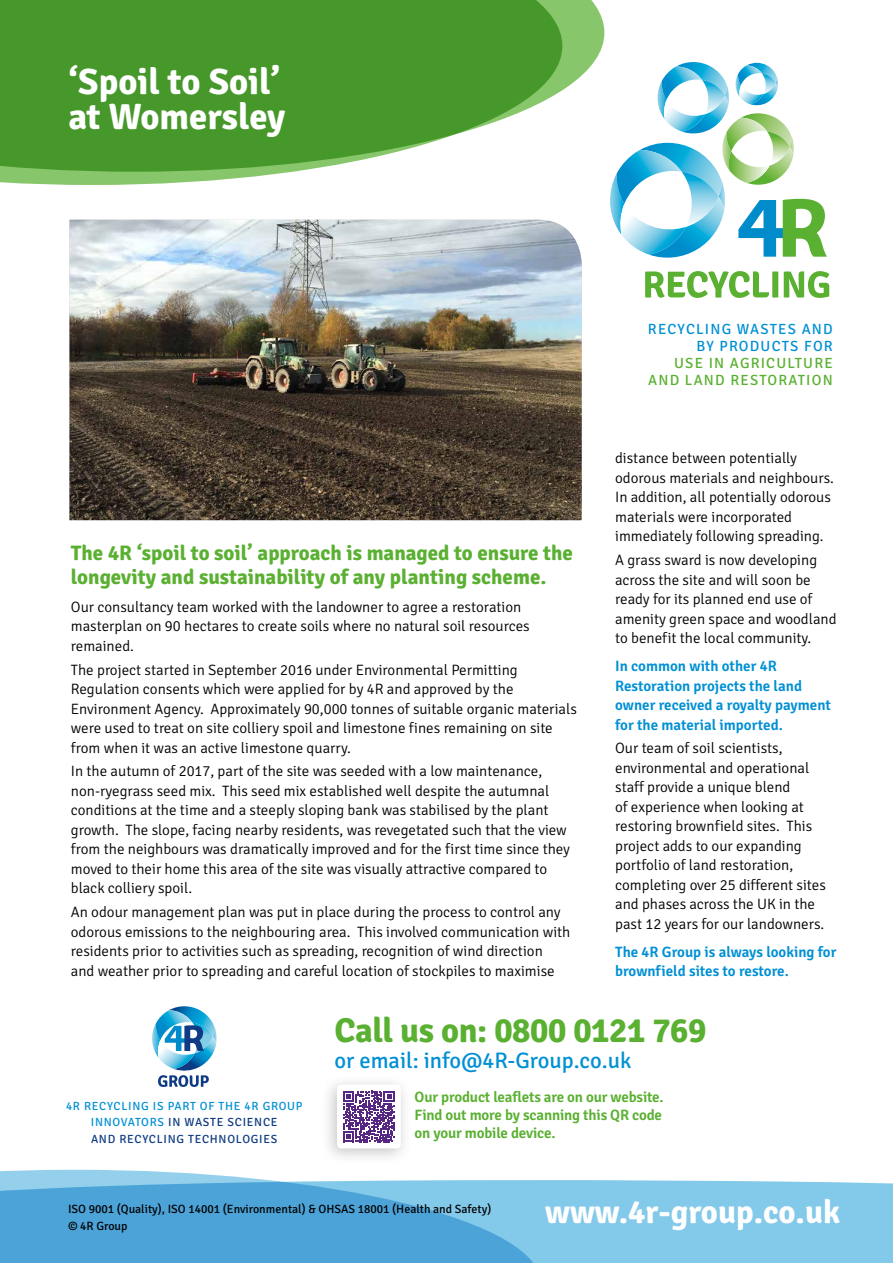
<style>
.page{position:relative;width:893px;height:1263px;background:#fff}
.page>*{position:absolute;margin:0;border:0;box-sizing:border-box;transform-origin:0 0}
.t1{font:700 36.6px/34.8px "Signika";color:#fff}
.t2{font:700 34.5px "Signika";letter-spacing:-.01em;color:#5ab031}
.t3{font:700 32.85px "Signika";color:#fff}
.t4{font:22.5px "Signika";color:#0090d4}
.t5{font:700 21px/24px "Signika";color:#5ab031}
.t6{font:300 15px/19.5px "Signika";color:#000}
.t7{font:600 15px/19.5px "Signika";color:#0090d4}
.t8{font:600 15px/18px "Signika";letter-spacing:-.01em;color:#5ab031;text-align:justify}
.t9{font:14.85px/17px "Signika";letter-spacing:.08em;color:#5ab031;text-align:right}
.t10{font:14.85px/17px "Signika";letter-spacing:.08em;color:#0090d4;text-align:right}
.t11{font:12px/16.5px "Signika";color:#000}
.t12{font:11.85px/16px "Signika";letter-spacing:.06em;color:#0090d4;text-align:center}
.s1{color:#0e3b83}
</style>
<div class="page">
<svg style="left:645px;top:271px;width:133px;height:27px"></svg>
<svg style="left:784px;top:271px;width:45px;height:27px"></svg>
<svg style="left:610px;top:62px;width:217px;height:196px"></svg>
<svg style="left:0;top:1170px;width:247px;height:8px;fill:#94d0ec"></svg>
<svg style="left:0;top:1178px;width:893px;height:85px;background:#6cb8e2"></svg>
<svg style="left:152px;top:1006px;width:65px;height:81px"></svg>
<div style="left:320px;top:1074px;width:92px;height:92px;background:#000;opacity:.23"></div>
<div style="left:337px;top:1084px;width:64px;height:64px;background:#fff;border-radius:4px"></div>
<svg style="left:343px;top:1091px;width:52px;height:51px"></svg>
<svg style="left:0;top:172px;width:290px;height:13px;fill:#88c66b"></svg>
<svg style="left:0;top:0;width:604px;height:172px;background:#61a749"></svg>
<img style="left:69px;top:220px;width:513px;height:300px">
<h1 class="t1" style="left:68px;top:65px;width:219px">‘Spoil to Soil’ at Womersley</h1>
<h3 class="t5" style="left:71px;top:541px;width:504px">The 4R ‘spoil to soil’ approach is managed to ensure the longevity and sustainability of any planting scheme.</h3>
<p class="t6" style="left:71px;top:597px;width:460px">Our consultancy team worked with the landowner to agree a restoration masterplan on 90 hectares to create soils where no natural soil resources remained.</p>
<p class="t6" style="left:71px;top:660px;width:507px">The project started in September 2016 under Environmental Permitting Regulation consents which were applied for by 4R and approved by the Environment Agency. Approximately 90,000 tonnes of suitable organic materials were used to treat on site colliery spoil and limestone fines remaining on site from when it was an active limestone quarry.</p>
<p class="t6" style="left:71px;top:762px;width:501px">In the autumn of 2017, part of the site was seeded with a low maintenance, non-ryegrass seed mix. This seed mix established well despite the autumnal conditions at the time and a steeply sloping bank was stabilised by the plant growth. The slope, facing nearby residents, was revegetated such that the view from the neighbours was dramatically improved and for the first time since they moved to their home this area of the site was visually attractive compared to black colliery spoil.</p>
<p class="t6" style="left:71px;top:902px;width:501px">An odour management plan was put in place during the process to control any odorous emissions to the neighbouring area. This involved communication with residents prior to activities such as spreading, recognition of wind direction<br>and weather prior to spreading and careful location of stockpiles to maximise</p>
<p class="t10" style="left:648px;top:321px;width:186px">RECYCLING WASTES AND<br>BY PRODUCTS FOR</p>
<p class="t9" style="left:648px;top:355px;width:186px">USE IN AGRICULTURE<br>AND LAND RESTORATION</p>
<p class="t6" style="left:615px;top:449px;width:220px">distance between potentially odorous materials and neighbours.<br>In addition, all potentially odorous materials were incorporated immediately following spreading.</p>
<p class="t6" style="left:615px;top:551px;width:223px">A grass sward is now developing across the site and will soon be ready for its planned end use of amenity green space and woodland to benefit the local community.</p>
<p class="t7" style="left:615px;top:657px;width:217px">In common with other 4R<br>Restoration projects the land owner received a royalty payment for the material imported.</p>
<p class="t6" style="left:615px;top:739px;width:212px">Our team of soil scientists, environmental and operational staff provide a unique blend<br>of experience when looking at restoring brownfield sites. This project adds to our expanding portfolio of land restoration, completing over 25 different sites and phases across the UK in the past 12 years for our landowners.</p>
<p class="t7" style="left:615px;top:942px;width:223px">The 4R Group is always looking for brownfield sites to restore.</p>
<h2 class="t2" style="left:334px;top:1009px;width:373px">Call us on: 0800 0121 769</h2>
<h3 class="t4" style="left:334px;top:1048px;width:298px">or email: info@4R-Group.co.uk</h3>
<p class="t12" style="left:66px;top:1098px;width:238px">4R RECYCLING IS PART OF THE 4R GROUP<br>INNOVATORS <span class="s1">IN WASTE SCIENCE<br>AND RECYCLING TECHNOLOGIES</span></p>
<p class="t8" style="left:415px;top:1088px;width:251px">Our product leaflets are on our website.<br>Find out more by scanning this QR code on your mobile device.</p>
<p class="t11" style="left:68px;top:1201px;width:425px">ISO 9001 (Quality), ISO 14001 (Environmental) &amp; OHSAS 18001 (Health and Safety) © 4R Group</p>
<h3 class="t3" style="left:545px;top:1192px;width:296px">www.4r-group.co.uk</h3>
</div>
